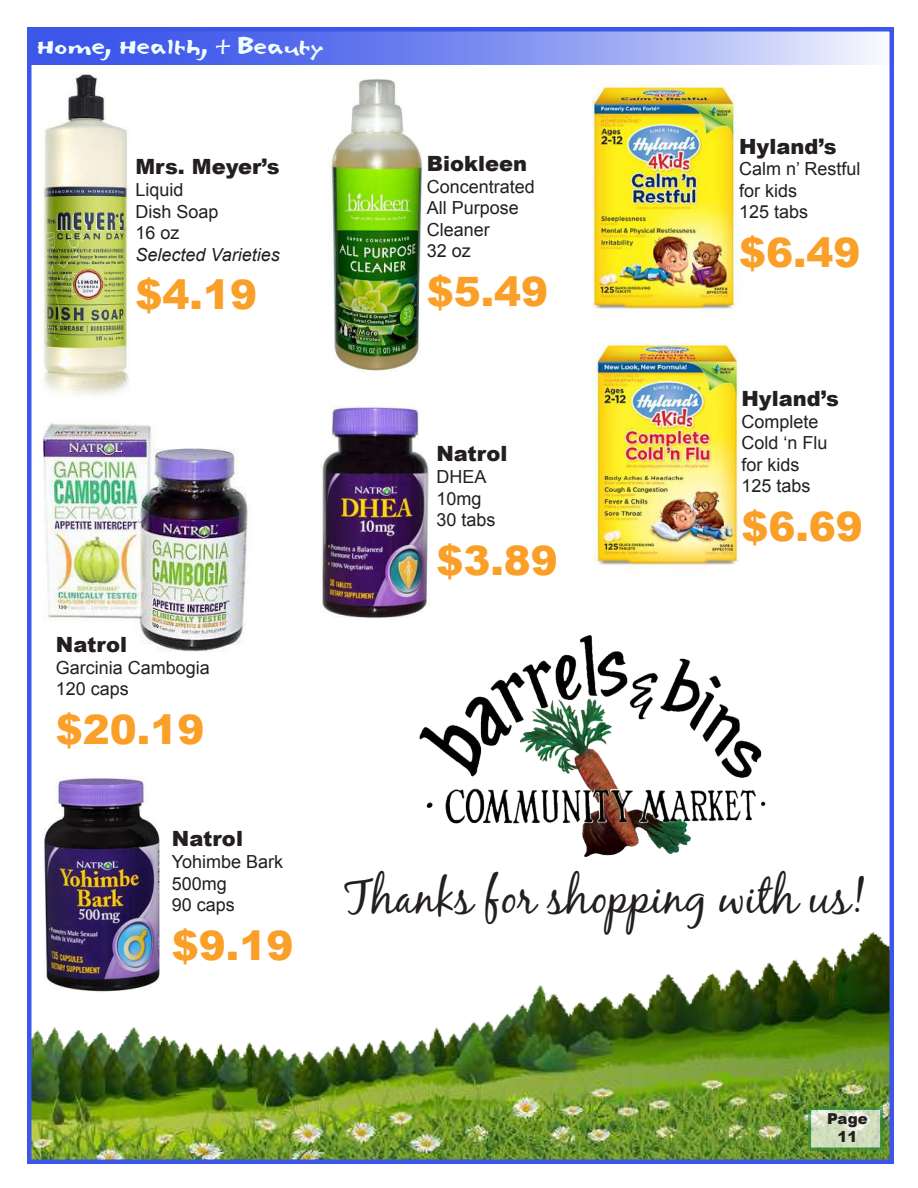
<style>
.page{position:relative;width:918px;height:1188px;background:#fff}
.page>*{position:absolute;margin:0;border:0;box-sizing:border-box;transform-origin:0 0}
.t1{font:46.5px "Black Jack";color:#231f20}
.t2{font:900 40.5px "Arial";color:#faa029}
.t3{font:34.5px "Babelfish";color:#effffd}
.t4{font:900 21px "Arial";color:#231f20}
.t5{font:18px/21.6px "Arial";color:#231f20}
.t6{font:italic 18px "Arial";color:#231f20}
.t7{font:900 15px/18px "Arial";color:#231f20;text-align:center}
</style>
<div class="page">
<img style="left:32px;top:932px;width:857px;height:227px">
<svg style="left:808px;top:1107px;width:75px;height:43px;background:#b9d0ab"></svg>
<svg style="left:32px;top:32px;width:843px;height:33px;background:#7f90f0"></svg>
<img style="left:43px;top:75px;width:87px;height:320px">
<img style="left:329px;top:79px;width:93px;height:292px">
<img style="left:44px;top:423px;width:206px;height:229px">
<img style="left:592px;top:83px;width:149px;height:231px">
<img style="left:592px;top:342px;width:147px;height:229px">
<img style="left:322px;top:405px;width:107px;height:213px">
<img style="left:44px;top:777px;width:119px;height:215px">
<img style="left:419px;top:636px;width:346px;height:220px">
<div style="left:27px;top:27px;width:867px;height:1137px;border:4px solid #3d56ea"></div>
<h3 class="t3" style="left:38px;top:33px;width:288px">Home, Health, &amp; Beauty</h3>
<p class="t4" style="left:135px;top:152px;width:146px">Mrs. Meyer’s</p>
<p class="t5" style="left:135px;top:179px;width:85px">Liquid<br>Dish Soap<br>16 oz</p>
<p class="t6" style="left:135px;top:243px;width:146px">Selected Varieties</p>
<h2 class="t2" style="left:135px;top:266px;width:123px">$4.19</h2>
<p class="t4" style="left:56px;top:629px;width:73px">Natrol</p>
<p class="t5" style="left:56px;top:657px;width:156px">Garcinia Cambogia<br>120 caps</p>
<h2 class="t2" style="left:56px;top:700px;width:150px">$20.19</h2>
<p class="t4" style="left:427px;top:148px;width:102px">Biokleen</p>
<p class="t5" style="left:427px;top:176px;width:110px">Concentrated<br>All Purpose<br>Cleaner<br>32 oz</p>
<h2 class="t2" style="left:427px;top:262px;width:123px">$5.49</h2>
<p class="t4" style="left:436px;top:439px;width:73px">Natrol</p>
<p class="t5" style="left:436px;top:466px;width:61px">DHEA<br>10mg<br>30 tabs</p>
<h2 class="t2" style="left:436px;top:531px;width:123px">$3.89</h2>
<p class="t4" style="left:739px;top:131px;width:99px">Hyland’s</p>
<p class="t5" style="left:739px;top:158px;width:123px">Calm n’ Restful for kids<br>125 tabs</p>
<h2 class="t2" style="left:739px;top:223px;width:123px">$6.49</h2>
<p class="t4" style="left:741px;top:383px;width:99px">Hyland’s</p>
<p class="t5" style="left:741px;top:411px;width:88px">Complete<br>Cold ‘n Flu for kids<br>125 tabs</p>
<h2 class="t2" style="left:741px;top:497px;width:123px">$6.69</h2>
<p class="t4" style="left:172px;top:824px;width:73px">Natrol</p>
<p class="t5" style="left:172px;top:851px;width:113px">Yohimbe Bark<br>500mg<br>90 caps</p>
<h2 class="t2" style="left:172px;top:916px;width:123px">$9.19</h2>
<h1 class="t1" style="left:345px;top:868px;width:522px">Thanks for shopping with us!</h1>
<p class="t7" style="left:827px;top:1109px;width:42px">Page<br>11</p>
</div>
